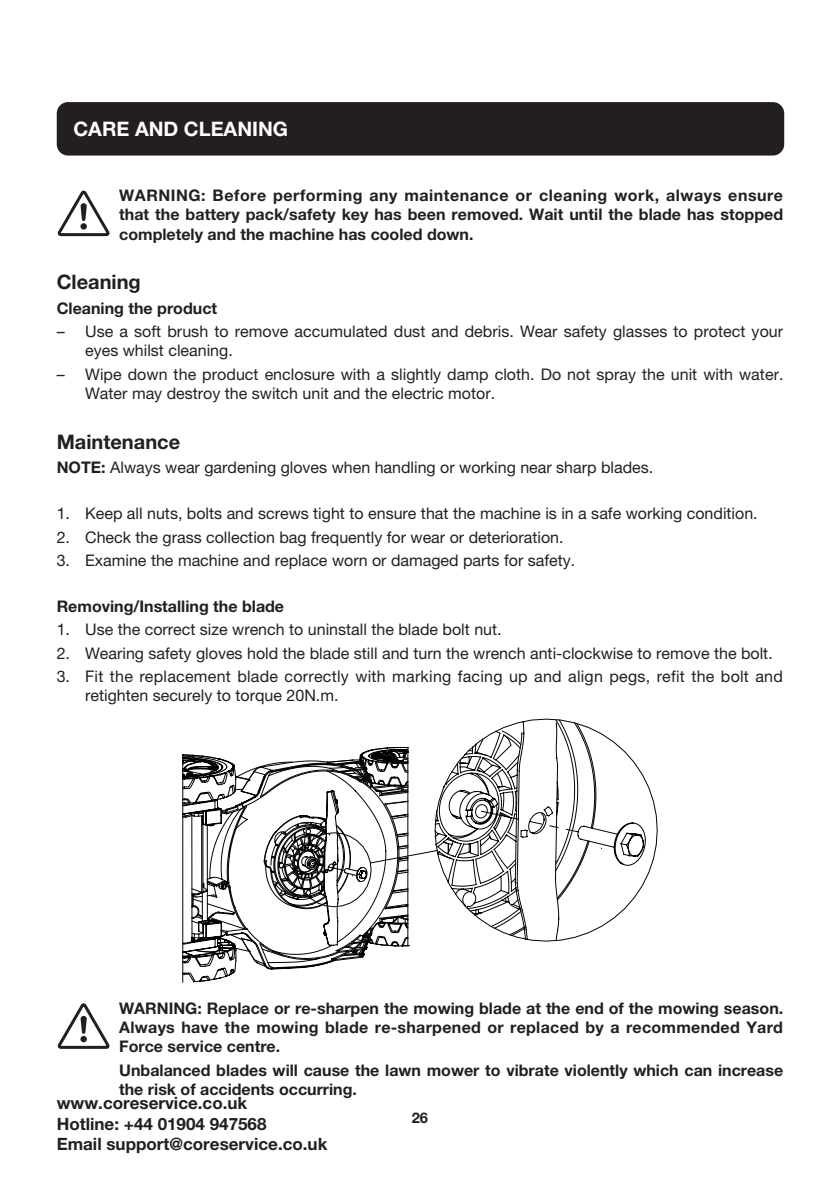
<style>
.page{position:relative;width:840px;height:1191px;background:#fff}
.page>*{position:absolute;margin:0;border:0;box-sizing:border-box;transform-origin:0 0}
.t1{font:700 20px "Helvetica Neue LT Pro";color:#231f20}
.t2{font:700 20px "Helvetica Neue LT Pro";color:#fff}
.t3{font:700 17px/20.4px "Helvetica Neue LT Pro";color:#231f20}
.t4{font:16px/19.2px "Helvetica Neue LT Pro";color:#231f20}
.t5{font:700 16px/19.2px "Helvetica Neue LT Pro";color:#231f20;text-align:justify}
.t6{font:700 14.8px "Helvetica Neue LT Pro";color:#231f20}
.s1{font-weight:700}
</style>
<div class="page">
<div style="left:57px;top:102px;width:726px;height:54px;background:#231f20;border-radius:11px"></div>
<svg style="left:57px;top:190px;width:53px;height:47px"></svg>
<svg style="left:182px;top:754px;width:226px;height:229px"></svg>
<svg style="left:296px;top:750px;width:73px;height:186px"></svg>
<svg style="left:369px;top:718px;width:288px;height:223px"></svg>
<svg style="left:57px;top:1003px;width:53px;height:46px"></svg>
<p class="t2" style="left:73px;top:116px;width:216px">CARE AND CLEANING</p>
<p class="t5" style="left:119px;top:186px;width:665px">WARNING: Before performing any maintenance or cleaning work, always ensure that the battery pack/safety key has been removed. Wait until the blade has stopped completely and the machine has cooled down.</p>
<p class="t1" style="left:57px;top:270px;width:86px">Cleaning</p>
<p class="t5" style="left:57px;top:298px;width:162px">Cleaning the product</p>
<p class="t4" style="left:85px;top:322px;width:699px;text-indent:-28px">– Use a soft brush to remove accumulated dust and debris. Wear safety glasses to protect your eyes whilst cleaning.</p>
<p class="t4" style="left:85px;top:364px;width:699px;text-indent:-28px">– Wipe down the product enclosure with a slightly damp cloth. Do not spray the unit with water.<br>Water may destroy the switch unit and the electric motor.</p>
<p class="t1" style="left:57px;top:429px;width:125px">Maintenance</p>
<p class="t4" style="left:57px;top:457px;width:597px"><span class="s1">NOTE:</span> Always wear gardening gloves when handling or working near sharp blades.</p>
<p class="t4" style="left:57px;top:504px;width:702px">1. Keep all nuts, bolts and screws tight to ensure that the machine is in a safe working condition.</p>
<p class="t4" style="left:57px;top:527px;width:508px">2. Check the grass collection bag frequently for wear or deterioration.</p>
<p class="t4" style="left:57px;top:550px;width:519px">3. Examine the machine and replace worn or damaged parts for safety.</p>
<p class="t5" style="left:57px;top:596px;width:229px">Removing/Installing the blade</p>
<p class="t4" style="left:57px;top:620px;width:446px">1. Use the correct size wrench to uninstall the blade bolt nut.</p>
<p class="t4" style="left:57px;top:643px;width:717px">2. Wearing safety gloves hold the blade still and turn the wrench anti-clockwise to remove the bolt.</p>
<p class="t4" style="left:85px;top:666px;width:699px;text-indent:-28px">3. Fit the replacement blade correctly with marking facing up and align pegs, refit the bolt and retighten securely to torque 20N.m.</p>
<p class="t5" style="left:119px;top:998px;width:665px">WARNING: Replace or re-sharpen the mowing blade at the end of the mowing season.<br>Always have the mowing blade re-sharpened or replaced by a recommended Yard Force service centre.</p>
<p class="t5" style="left:119px;top:1059px;width:665px">Unbalanced blades will cause the lawn mower to vibrate violently which can increase the risk of accidents occurring.</p>
<p class="t3" style="left:57px;top:1092px;width:272px">www.coreservice.co.uk<br>Hotline: +44 01904 947568<br>Email support@coreservice.co.uk</p>
<p class="t6" style="left:411px;top:1108px;width:18px">26</p>
</div>
